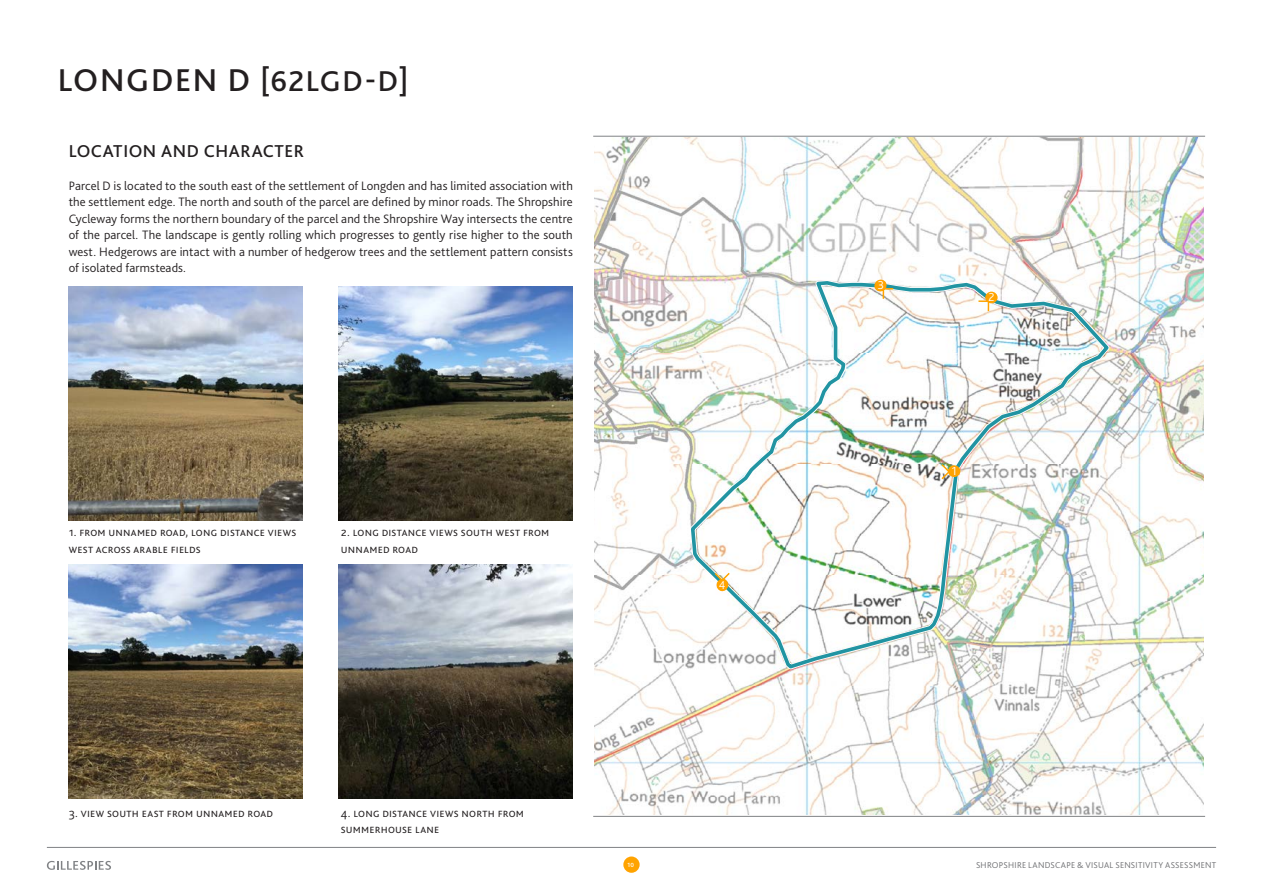
<style>
.page{position:relative;width:1263px;height:893px;background:#fff}
.page>*{position:absolute;margin:0;border:0;box-sizing:border-box;transform-origin:0 0}
.t1{font:500 30px "Bliss 2";letter-spacing:.045em;color:#231f20}
.t2{font:500 18px "Bliss 2";letter-spacing:.03em;color:#231f20}
.Body_Copy{font:300 12.75px/16.5px "Bliss 2";letter-spacing:.02em;color:#231f20}
.t3{font:300 12px "Bliss 2";color:#fff}
.t4{font:300 8.85px "Bliss 2";letter-spacing:.025em;color:#6c6d70}
.t5{font:500 6.3px "Bliss 2";color:#fff}
.s1{font-size:33px}
</style>
<div class="page">
<div style="left:623px;top:856px;width:17px;height:17px;background:#ffa300;border-radius:50%"></div>
<hr style="left:47px;top:847px;width:1169px;height:1px;background:#808285">
<svg style="left:47px;top:861px;width:64px;height:9px"></svg>
<hr style="left:593px;top:816px;width:612px;height:1px;background:#808285">
<hr style="left:593px;top:136px;width:612px;height:1px;background:#808285">
<svg style="left:595px;top:138px;width:608px;height:677px"></svg>
<img style="left:339px;top:565px;width:234px;height:233px">
<img style="left:68px;top:565px;width:234px;height:233px">
<img style="left:339px;top:287px;width:234px;height:233px">
<img style="left:68px;top:287px;width:234px;height:233px">
<svg style="left:873px;top:279px;width:22px;height:21px"></svg>
<svg style="left:713px;top:571px;width:18px;height:21px"></svg>
<div style="left:948px;top:465px;width:12px;height:12px;background:#ffa300;border-radius:50%"></div>
<svg style="left:940px;top:463px;width:11px;height:18px"></svg>
<div style="left:985px;top:292px;width:13px;height:11px;background:#ffa300;border-radius:50%"></div>
<svg style="left:977px;top:300px;width:13px;height:13px"></svg>
<p class="t1" style="left:58px;top:62px;width:351px"><span class="s1">LONGDEN D</span> [62LGD-D]</p>
<p class="t2" style="left:69px;top:140px;width:237px">LOCATION AND CHARACTER</p>
<p class="Body_Copy" style="left:69px;top:177px;width:506px;text-align:justify">Parcel D is located to the south east of the settlement of Longden and has limited association with the settlement edge. The north and south of the parcel are defined by minor roads. The Shropshire Cycleway forms the northern boundary of the parcel and the Shropshire Way intersects the centre of the parcel. The landscape is gently rolling which progresses to gently rise higher to the south west. Hedgerows are intact with a number of hedgerow trees and the settlement pattern consists of isolated farmsteads.</p>
<p class="Body_Copy" style="left:69px;top:524px;width:229px">1. From Unnamed Road, long distance views west across arable fields</p>
<p class="Body_Copy" style="left:341px;top:524px;width:210px">2. Long distance views south west from<br>Unnamed Road</p>
<p class="t3" style="left:719px;top:577px;width:8px">4</p>
<p class="t3" style="left:878px;top:278px;width:8px">3</p>
<p class="t3" style="left:988px;top:289px;width:8px">2</p>
<p class="t3" style="left:952px;top:464px;width:6px">1</p>
<p class="Body_Copy" style="left:69px;top:804px;width:206px">3. View south east from Unnamed Road</p>
<p class="Body_Copy" style="left:341px;top:804px;width:185px">4. Long distance views north from<br>Summerhouse Lane</p>
<p class="t5" style="left:628px;top:861px;width:8px">10</p>
<p class="t4" style="left:976px;top:859px;width:242px">SHROPSHIRE LANDSCAPE &amp; VISUAL SENSITIVITY ASSESSMENT</p>
</div>
